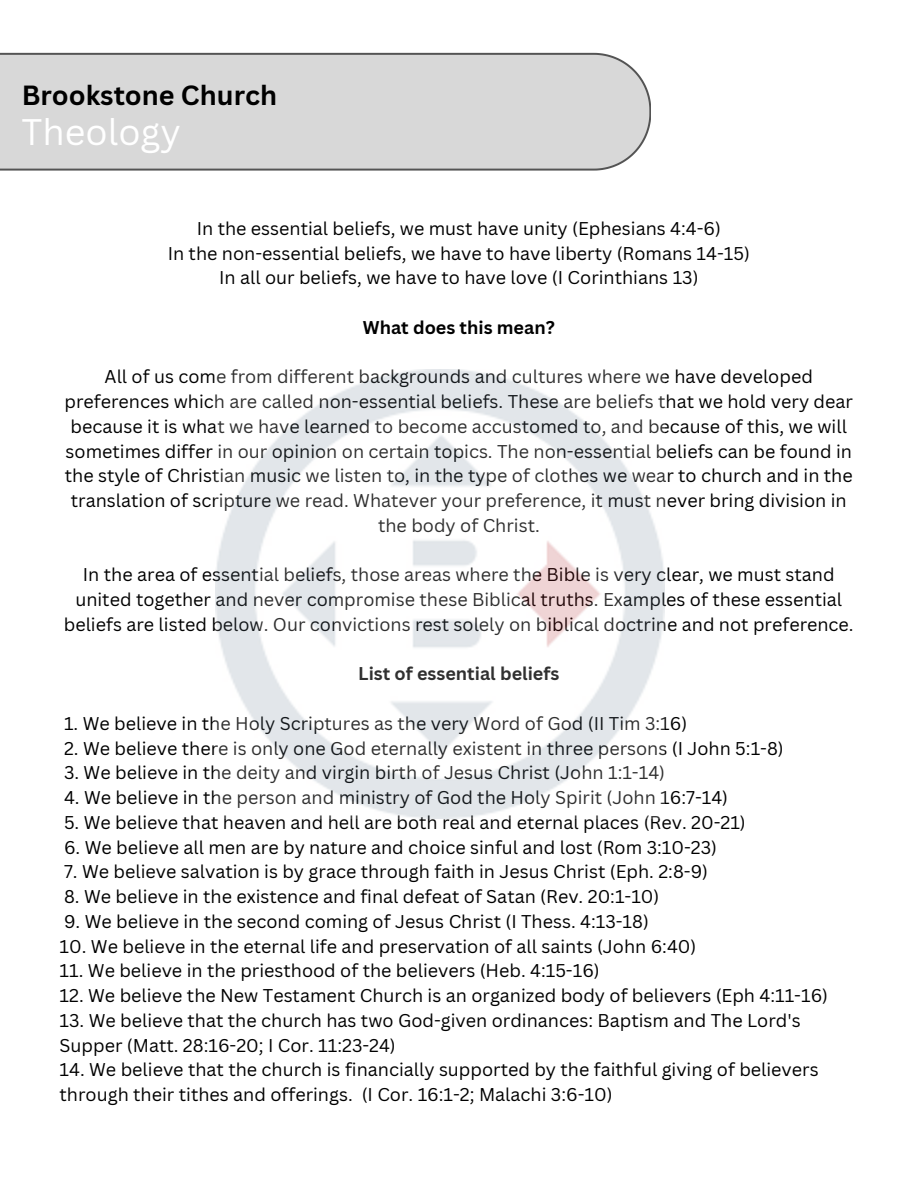
<style>
.page{position:relative;width:918px;height:1188px;background:#fff}
.page>*{position:absolute;margin:0;border:0;box-sizing:border-box;transform-origin:0 0}
.t1{font:36px "Canva Sans";color:#fff}
.t2{font:700 27px "Canva Sans";color:#000}
.t3{font:18px/24.8px "Canva Sans";color:#000;text-align:center}
.t4{font:700 18px "Canva Sans";color:#000}
</style>
<div class="page">
<div style="left:0;top:53px;width:651px;height:118px;background:#d8d8d8"></div>
<img style="left:215px;top:370px;width:449px;height:448px">
<h2 class="t2" style="left:22px;top:77px;width:257px">Brookstone Church</h2>
<p class="t1" style="left:22px;top:107px;width:161px">Theology</p>
<p class="t3" style="left:168px;top:216px;width:584px">In the essential beliefs, we must have unity (Ephesians 4:4-6)<br>In the non-essential beliefs, we have to have liberty (Romans 14-15)<br>In all our beliefs, we have to have love (I Corinthians 13)</p>
<p class="t4" style="left:363px;top:315px;width:193px">What does this mean?</p>
<p class="t3" style="left:64px;top:364px;width:790px">All of us come from different backgrounds and cultures where we have developed preferences which are called non-essential beliefs. These are beliefs that we hold very dear because it is what we have learned to become accustomed to, and because of this, we will sometimes differ in our opinion on certain topics. The non-essential beliefs can be found in the style of Christian music we listen to, in the type of clothes we wear to church and in the translation of scripture we read. Whatever your preference, it must never bring division in the body of Christ.</p>
<p class="t3" style="left:64px;top:562px;width:791px">In the area of essential beliefs, those areas where the Bible is very clear, we must stand united together and never compromise these Biblical truths. Examples of these essential beliefs are listed below. Our convictions rest solely on biblical doctrine and not preference.</p>
<p class="t4" style="left:358px;top:661px;width:203px">List of essential beliefs</p>
<p class="t3" style="left:64px;top:711px;width:625px">1. We believe in the Holy Scriptures as the very Word of God (II Tim 3:16)</p>
<p class="t3" style="left:64px;top:735px;width:721px">2. We believe there is only one God eternally existent in three persons (I John 5:1-8)</p>
<p class="t3" style="left:64px;top:760px;width:603px">3. We believe in the deity and virgin birth of Jesus Christ (John 1:1-14)</p>
<p class="t3" style="left:64px;top:785px;width:666px">4. We believe in the person and ministry of God the Holy Spirit (John 16:7-14)</p>
<p class="t3" style="left:64px;top:810px;width:683px">5. We believe that heaven and hell are both real and eternal places (Rev. 20-21)</p>
<p class="t3" style="left:64px;top:834px;width:654px">6. We believe all men are by nature and choice sinful and lost (Rom 3:10-23)</p>
<p class="t3" style="left:64px;top:859px;width:646px">7. We believe salvation is by grace through faith in Jesus Christ (Eph. 2:8-9)</p>
<p class="t3" style="left:64px;top:884px;width:597px">8. We believe in the existence and final defeat of Satan (Rev. 20:1-10)</p>
<p class="t3" style="left:64px;top:909px;width:586px">9. We believe in the second coming of Jesus Christ (I Thess. 4:13-18)</p>
<p class="t3" style="left:60px;top:933px;width:638px">10. We believe in the eternal life and preservation of all saints (John 6:40)</p>
<p class="t3" style="left:60px;top:958px;width:542px">11. We believe in the priesthood of the believers (Heb. 4:15-16)</p>
<p class="t3" style="left:60px;top:983px;width:770px">12. We believe the New Testament Church is an organized body of believers (Eph 4:11-16)</p>
<p class="t3" style="left:60px;top:1008px;width:743px;text-align:left">13. We believe that the church has two God-given ordinances: Baptism and The Lord's<br>Supper (Matt. 28:16-20; I Cor. 11:23-24)</p>
<p class="t3" style="left:60px;top:1057px;width:761px;text-align:left">14. We believe that the church is financially supported by the faithful giving of believers through their tithes and offerings. (I Cor. 16:1-2; Malachi 3:6-10)</p>
</div>
